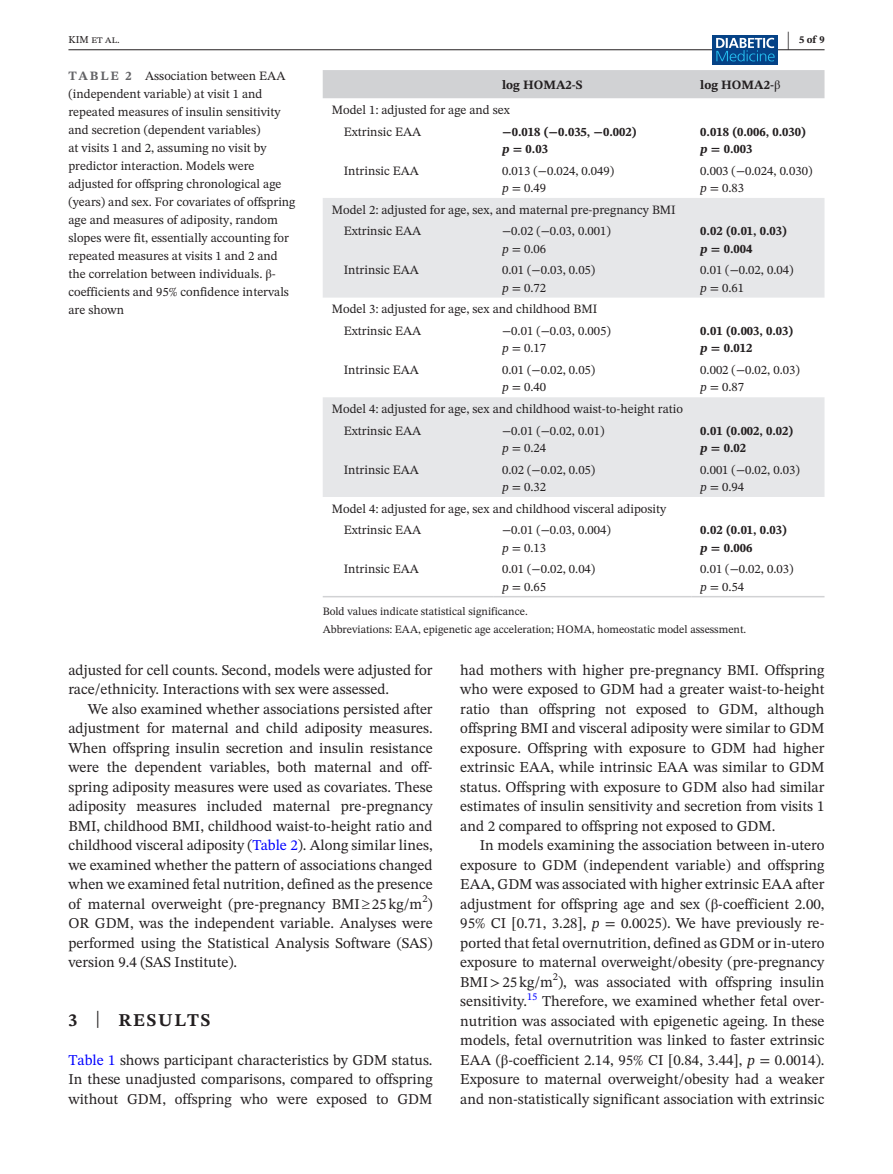
<style>
.page{position:relative;width:893px;height:1174px;background:#fff}
.page>*{position:absolute;margin:0;border:0;box-sizing:border-box;transform-origin:0 0}
.t1{font:700 21px "STIX Two Text";color:#231f20;scale:.42 1}
.t2{font:700 18px "STIX Two Text";letter-spacing:.1em;color:#231f20}
.t3{font:15px/19.5px "STIX Two Text";color:#231f20;text-align:justify}
.t4{font:12.75px/17.2px "STIX Two Text";color:#231f20}
.t5{font:700 12.75px/17.2px "STIX Two Text";color:#231f20}
.t6{font:11.25px/18px "STIX Two Text";color:#231f20}
.t7{font:10.5px "STIX Two Text";color:#231f20}
.t8{font:700 10.5px "STIX Two Text";color:#231f20}
.t9{font:10.5px "STIX Two Text";color:#00f}
.s1{font-weight:700;color:#636366}
.s2{font-family:"STIX"}
.s3{font-family:"STIX";font-weight:400}
.s4{font-style:italic}
.s5{color:#00f}
.s6{font-weight:400;font-size:23.7px}
</style>
<div class="page">
<hr style="left:68px;top:49px;width:756px;height:1px;background:#231f20">
<div style="left:712px;top:35px;width:65px;height:30px;background:#054286"></div>
<svg style="left:716px;top:38px;width:59px;height:23px"></svg>
<div style="left:323px;top:70px;width:501px;height:28px;background:#d1d2d4"></div>
<svg style="left:323px;top:198px;width:501px;height:299px;fill:#e6e7e9"></svg>
<hr style="left:323px;top:596px;width:170px;height:1px;background:#d1d2d4">
<hr style="left:493px;top:596px;width:198px;height:1px;background:#d1d2d4">
<hr style="left:691px;top:596px;width:133px;height:1px;background:#d1d2d4">
<h1 class="t1" style="left:787px;top:24px;width:8px">|</h1>
<p class="t7" style="left:68px;top:32px;width:53px">KIM et al.</p>
<p class="t8" style="left:799px;top:32px;width:27px">5 of 9</p>
<p class="t4" style="left:68px;top:66px;width:229px;line-height:18px"><span class="s1">TABLE 2</span> Association between EAA (independent variable) at visit 1 and repeated measures of insulin sensitivity and secretion (dependent variables)<br>at visits 1 and 2, assuming no visit by predictor interaction. Models were adjusted for offspring chronological age (years) and sex. For covariates of offspring age and measures of adiposity, random slopes were fit, essentially accounting for repeated measures at visits 1 and 2 and the correlation between individuals. <span class="s2">β&shy;</span>coefficients and 95% confidence intervals are shown</p>
<p class="t5" style="left:502px;top:76px;width:82px">log HOMA2-S</p>
<p class="t5" style="left:700px;top:76px;width:82px">log HOMA2-<span class="s3">β</span></p>
<p class="t4" style="left:344px;top:99px;width:168px;line-height:21.8px;text-indent:-12px">Model 1: adjusted for age and sex<br>Extrinsic EAA</p>
<p class="t5" style="left:502px;top:123px;width:136px">−0.018 (−0.035, −0.002) <span class="s4">p</span> <span class="s2">=</span> 0.03</p>
<p class="t5" style="left:700px;top:123px;width:108px">0.018 (0.006, 0.030) <span class="s4">p</span> <span class="s2">=</span> 0.003</p>
<p class="t4" style="left:344px;top:162px;width:77px">Intrinsic EAA</p>
<p class="t4" style="left:502px;top:162px;width:114px">0.013 (−0.024, 0.049) <span class="s4">p</span> <span class="s2">=</span> 0.49</p>
<p class="t4" style="left:700px;top:162px;width:114px">0.003 (−0.024, 0.030) <span class="s4">p</span> <span class="s2">=</span> 0.83</p>
<p class="t4" style="left:344px;top:198px;width:334px;line-height:21.8px;text-indent:-12px">Model 2: adjusted for age, sex, and maternal pre-pregnancy BMI<br>Extrinsic EAA</p>
<p class="t4" style="left:502px;top:222px;width:110px">−0.02 (−0.03, 0.001) <span class="s4">p</span> <span class="s2">=</span> 0.06</p>
<p class="t5" style="left:700px;top:223px;width:89px">0.02 (0.01, 0.03) <span class="s4">p</span> <span class="s2">=</span> 0.004</p>
<p class="t4" style="left:344px;top:261px;width:77px">Intrinsic EAA</p>
<p class="t4" style="left:502px;top:261px;width:95px">0.01 (−0.03, 0.05) <span class="s4">p</span> <span class="s2">=</span> 0.72</p>
<p class="t4" style="left:700px;top:261px;width:95px">0.01 (−0.02, 0.04) <span class="s4">p</span> <span class="s2">=</span> 0.61</p>
<p class="t4" style="left:344px;top:298px;width:255px;line-height:21.8px;text-indent:-12px">Model 3: adjusted for age, sex and childhood BMI<br>Extrinsic EAA</p>
<p class="t4" style="left:502px;top:322px;width:110px">−0.01 (−0.03, 0.005) <span class="s4">p</span> <span class="s2">=</span> 0.17</p>
<p class="t5" style="left:700px;top:322px;width:95px">0.01 (0.003, 0.03) <span class="s4">p</span> <span class="s2">=</span> 0.012</p>
<p class="t4" style="left:344px;top:361px;width:77px">Intrinsic EAA</p>
<p class="t4" style="left:502px;top:361px;width:95px">0.01 (−0.02, 0.05) <span class="s4">p</span> <span class="s2">=</span> 0.40</p>
<p class="t4" style="left:700px;top:361px;width:101px">0.002 (−0.02, 0.03) <span class="s4">p</span> <span class="s2">=</span> 0.87</p>
<p class="t4" style="left:344px;top:398px;width:341px;line-height:21.8px;text-indent:-12px">Model 4: adjusted for age, sex and childhood waist-to-height ratio<br>Extrinsic EAA</p>
<p class="t4" style="left:502px;top:422px;width:104px">−0.01 (−0.02, 0.01) <span class="s4">p</span> <span class="s2">=</span> 0.24</p>
<p class="t5" style="left:700px;top:422px;width:95px">0.01 (0.002, 0.02) <span class="s4">p</span> <span class="s2">=</span> 0.02</p>
<p class="t4" style="left:344px;top:461px;width:77px">Intrinsic EAA</p>
<p class="t4" style="left:502px;top:461px;width:95px">0.02 (−0.02, 0.05) <span class="s4">p</span> <span class="s2">=</span> 0.32</p>
<p class="t4" style="left:700px;top:461px;width:101px">0.001 (−0.02, 0.03) <span class="s4">p</span> <span class="s2">=</span> 0.94</p>
<p class="t4" style="left:344px;top:497px;width:324px;line-height:21.8px;text-indent:-12px">Model 4: adjusted for age, sex and childhood visceral adiposity<br>Extrinsic EAA</p>
<p class="t4" style="left:502px;top:521px;width:110px">−0.01 (−0.03, 0.004) <span class="s4">p</span> <span class="s2">=</span> 0.13</p>
<p class="t5" style="left:700px;top:522px;width:89px">0.02 (0.01, 0.03) <span class="s4">p</span> <span class="s2">=</span> 0.006</p>
<p class="t4" style="left:344px;top:560px;width:77px">Intrinsic EAA</p>
<p class="t4" style="left:502px;top:560px;width:95px">0.01 (−0.02, 0.04) <span class="s4">p</span> <span class="s2">=</span> 0.65</p>
<p class="t4" style="left:700px;top:560px;width:95px">0.01 (−0.02, 0.03) <span class="s4">p</span> <span class="s2">=</span> 0.54</p>
<p class="t6" style="left:323px;top:602px;width:425px">Bold values indicate statistical significance.<br>Abbreviations: EAA, epigenetic age acceleration; HOMA, homeostatic model assessment.</p>
<p class="t3" style="left:68px;top:660px;width:366px">adjusted for cell counts. Second, models were adjusted for race/ethnicity. Interactions with sex were assessed.</p>
<p class="t3" style="left:68px;top:699px;width:366px;text-indent:20px">We also examined whether associations persisted after adjustment for maternal and child adiposity measures.<br>When offspring insulin secretion and insulin resistance were the dependent variables, both maternal and off&shy;spring adiposity measures were used as covariates. These adiposity measures included maternal pre-pregnancy BMI, childhood BMI, childhood waist-to-height ratio and childhood visceral adiposity (<span class="s5">Table 2</span>). Along similar lines, we examined whether the pattern of associations changed when we examined fetal nutrition, defined as the presence of maternal overweight (pre-pregnancy BMI≥25kg/m )</p>
<p class="t7" style="left:422px;top:891px;width:7px">2</p>
<p class="t3" style="left:68px;top:913px;width:366px">OR GDM, was the independent variable. Analyses were performed using the Statistical Analysis Software (SAS) version 9.4 (SAS Institute).</p>
<p class="t2" style="left:68px;top:1007px;width:143px">3 <span class="s6">|</span> RESULTS</p>
<p class="t3" style="left:68px;top:1050px;width:366px"><span class="s5">Table 1</span> shows participant characteristics by GDM status.<br>In these unadjusted comparisons, compared to offspring without GDM, offspring who were exposed to GDM</p>
<p class="t3" style="left:460px;top:660px;width:366px">had mothers with higher pre-pregnancy BMI. Offspring who were exposed to GDM had a greater waist-to-height ratio than offspring not exposed to GDM, although offspring BMI and visceral adiposity were similar to GDM exposure. Offspring with exposure to GDM had higher extrinsic EAA, while intrinsic EAA was similar to GDM status. Offspring with exposure to GDM also had similar estimates of insulin sensitivity and secretion from visits 1 and 2 compared to offspring not exposed to GDM.</p>
<p class="t3" style="left:460px;top:835px;width:366px;text-indent:20px">In models examining the association between in-utero exposure to GDM (independent variable) and offspring EAA, GDM was associated with higher extrinsic EAA after adjustment for offspring age and sex (<span class="s2">β</span>-coefficient 2.00, 95% CI [0.71, 3.28], <span class="s4">p</span> <span class="s2">=</span> 0.0025). We have previously re&shy;ported that fetal overnutrition, defined as GDM or in-utero exposure to maternal overweight/obesity (pre-pregnancy BMI<span class="s2">&gt;</span>25kg/m<sup>2</sup>), was associated with offspring insulin sensitivity.</p>
<p class="t9" style="left:527px;top:988px;width:12px">15</p>
<p class="t3" style="left:460px;top:991px;width:366px;text-indent:82px">Therefore, we examined whether fetal over&shy;nutrition was associated with epigenetic ageing. In these models, fetal overnutrition was linked to faster extrinsic EAA (<span class="s2">β</span>-coefficient 2.14, 95% CI [0.84, 3.44], <span class="s4">p</span> <span class="s2">=</span> 0.0014).<br>Exposure to maternal overweight/obesity had a weaker and non-statistically significant association with extrinsic</p>
</div>
